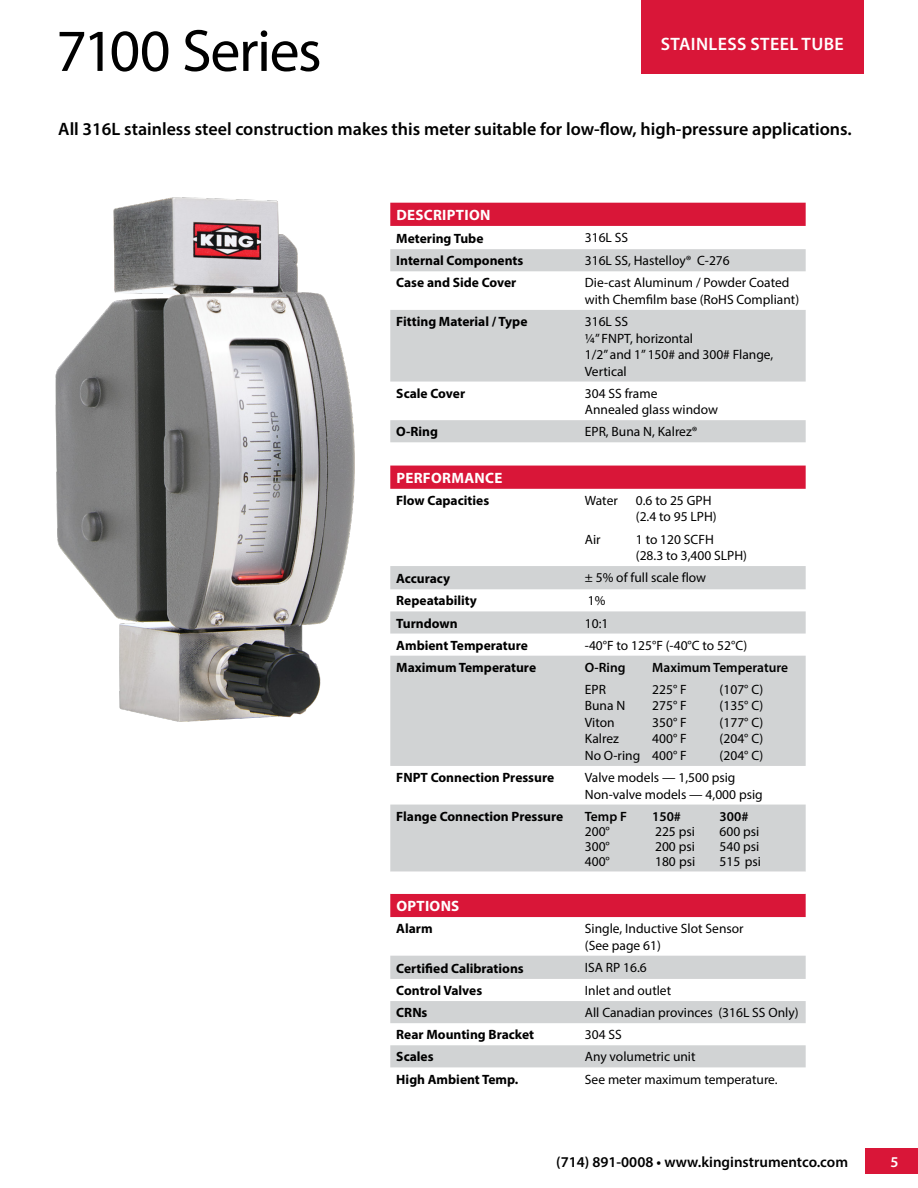
<style>
.page{position:relative;width:918px;height:1188px;background:#fff}
.page>*{position:absolute;margin:0;border:0;box-sizing:border-box;transform-origin:0 0}
.t1{font:60px "Myriad Pro";letter-spacing:-.025em;color:#000}
.t2{font:600 18px "Myriad Pro";color:#000}
.t3{font:600 18px "Myriad Pro";letter-spacing:.02em;color:#fff}
.t4{font:600 15px "Myriad Pro";color:#000}
.t5{font:700 15px "Myriad Pro";letter-spacing:.02em;color:#fff}
.t6{font:600 15px "Myriad Pro";color:#fff}
.t7{font:13.5px/16.5px "Myriad Pro";color:#000}
.t8{font:700 13.5px "Myriad Pro";color:#000}
.t9{font:600 13.5px "Myriad Pro";color:#000}
</style>
<div class="page">
<div style="left:865px;top:1148px;width:53px;height:26px;background:#d91638"></div>
<div style="left:641px;top:0;width:223px;height:73px;background:#d91638"></div>
<img style="left:55px;top:197px;width:300px;height:525px">
<div style="left:390px;top:203px;width:416px;height:23px;background:#d91638"></div>
<svg style="left:390px;top:249px;width:416px;height:818px;fill:#d9d3d4"></svg>
<svg style="left:390px;top:872px;width:416px;height:22px"></svg>
<h1 class="t1" style="left:56px;top:14px;width:267px">7100 Series</h1>
<h2 class="t3" style="left:661px;top:32px;width:184px">STAINLESS STEEL TUBE</h2>
<h2 class="t2" style="left:58px;top:118px;width:795px">All 316L stainless steel construction makes this meter suitable for low-flow, high-pressure applications.</h2>
<p class="t5" style="left:396px;top:205px;width:95px">DESCRIPTION</p>
<p class="t8" style="left:396px;top:230px;width:89px">Metering Tube</p>
<p class="t7" style="left:585px;top:229px;width:45px">316L SS</p>
<p class="t8" style="left:396px;top:252px;width:129px">Internal Components</p>
<p class="t7" style="left:585px;top:252px;width:146px">316L SS, Hastelloy® C-276</p>
<p class="t8" style="left:396px;top:274px;width:122px">Case and Side Cover</p>
<p class="t7" style="left:585px;top:274px;width:216px">Die-cast Aluminum / Powder Coated with Chemfilm base (RoHS Compliant)</p>
<p class="t8" style="left:396px;top:313px;width:133px">Fitting Material / Type</p>
<p class="t7" style="left:585px;top:313px;width:190px">316L SS<br>¼” FNPT, horizontal<br>1/2” and 1” 150# and 300# Flange,<br>Vertical</p>
<p class="t8" style="left:396px;top:384px;width:70px">Scale Cover</p>
<p class="t7" style="left:585px;top:385px;width:135px">304 SS frame<br>Annealed glass window</p>
<p class="t8" style="left:396px;top:423px;width:43px">O-Ring</p>
<p class="t7" style="left:585px;top:423px;width:114px">EPR, Buna N, Kalrez®</p>
<p class="t5" style="left:396px;top:468px;width:107px">PERFORMANCE</p>
<p class="t8" style="left:396px;top:492px;width:94px">Flow Capacities</p>
<p class="t7" style="left:585px;top:492px;width:34px">Water</p>
<p class="t7" style="left:636px;top:492px;width:82px">0.6 to 25 GPH (2.4 to 95 LPH)</p>
<p class="t7" style="left:585px;top:531px;width:17px">Air</p>
<p class="t7" style="left:636px;top:531px;width:113px">1 to 120 SCFH<br>(28.3 to 3,400 SLPH)</p>
<p class="t8" style="left:396px;top:570px;width:56px">Accuracy</p>
<p class="t7" style="left:585px;top:569px;width:123px">± 5% of full scale flow</p>
<p class="t8" style="left:396px;top:592px;width:82px">Repeatability</p>
<p class="t7" style="left:588px;top:592px;width:19px">1%</p>
<p class="t8" style="left:396px;top:614px;width:63px">Turndown</p>
<p class="t7" style="left:585px;top:615px;width:25px">10:1</p>
<p class="t8" style="left:396px;top:636px;width:133px">Ambient Temperature</p>
<p class="t7" style="left:585px;top:637px;width:164px">-40°F to 125°F (-40°C to 52°C)</p>
<p class="t8" style="left:396px;top:658px;width:141px">Maximum Temperature</p>
<p class="t9" style="left:585px;top:659px;width:42px">O-Ring</p>
<p class="t9" style="left:652px;top:659px;width:137px">Maximum Temperature</p>
<p class="t7" style="left:585px;top:681px;width:57px">EPR<br>Buna N<br>Viton<br>Kalrez<br>No O-ring</p>
<p class="t7" style="left:652px;top:681px;width:36px;text-align:justify">225° F 275° F 350° F 400° F 400° F</p>
<p class="t7" style="left:720px;top:681px;width:45px;text-align:justify">(107° C) (135° C) (177° C) (204° C) (204° C)</p>
<p class="t8" style="left:396px;top:769px;width:159px">FNPT Connection Pressure</p>
<p class="t7" style="left:585px;top:769px;width:179px">Valve models — 1,500 psig<br>Non-valve models — 4,000 psig</p>
<p class="t8" style="left:396px;top:807px;width:168px">Flange Connection Pressure</p>
<p class="t9" style="left:585px;top:808px;width:44px">Temp F</p>
<p class="t7" style="left:585px;top:823px;width:27px;line-height:15px;text-align:justify">200° 300° 400°</p>
<p class="t9" style="left:652px;top:808px;width:30px">150#</p>
<p class="t7" style="left:655px;top:823px;width:42px;line-height:15px;text-align:justify">225 psi 200 psi 180 psi</p>
<p class="t9" style="left:720px;top:808px;width:30px">300#</p>
<p class="t7" style="left:720px;top:823px;width:43px;line-height:15px;text-align:justify">600 psi 540 psi 515 psi</p>
<p class="t5" style="left:396px;top:896px;width:64px">OPTIONS</p>
<p class="t8" style="left:396px;top:920px;width:38px">Alarm</p>
<p class="t7" style="left:585px;top:920px;width:160px">Single, Inductive Slot Sensor (See page 61)</p>
<p class="t8" style="left:396px;top:960px;width:129px">Certified Calibrations</p>
<p class="t7" style="left:585px;top:959px;width:63px">ISA RP 16.6</p>
<p class="t8" style="left:396px;top:982px;width:87px">Control Valves</p>
<p class="t7" style="left:585px;top:982px;width:88px">Inlet and outlet</p>
<p class="t8" style="left:396px;top:1004px;width:33px">CRNs</p>
<p class="t7" style="left:585px;top:1004px;width:215px">All Canadian provinces (316L SS Only)</p>
<p class="t8" style="left:396px;top:1026px;width:139px">Rear Mounting Bracket</p>
<p class="t7" style="left:585px;top:1026px;width:38px">304 SS</p>
<p class="t8" style="left:396px;top:1048px;width:39px">Scales</p>
<p class="t7" style="left:585px;top:1048px;width:112px">Any volumetric unit</p>
<p class="t8" style="left:396px;top:1070px;width:124px">High Ambient Temp.</p>
<p class="t7" style="left:585px;top:1071px;width:194px">See meter maximum temperature.</p>
<p class="t4" style="left:556px;top:1152px;width:293px">(714) 891-0008 • www.kinginstrumentco.com</p>
<p class="t6" style="left:890px;top:1153px;width:10px">5</p>
</div>
